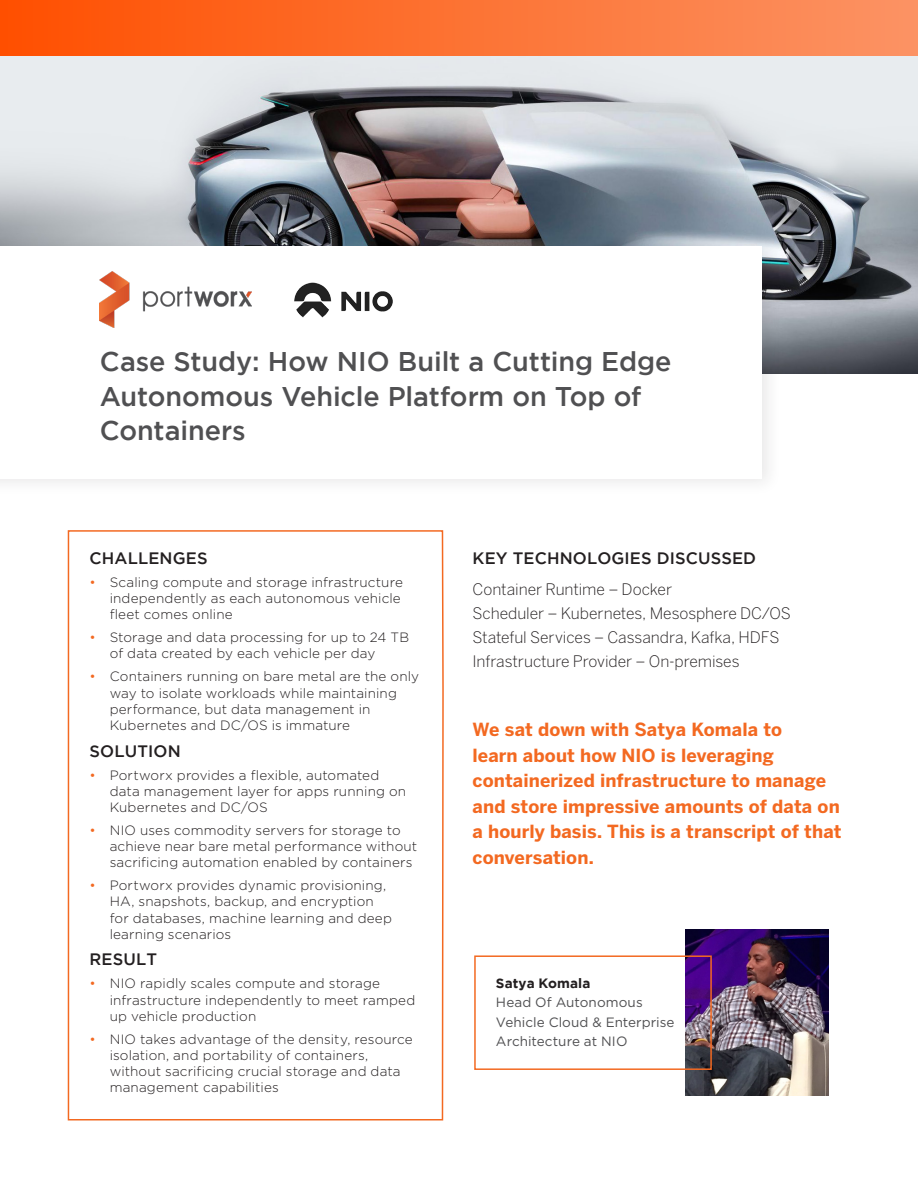
<style>
.page{position:relative;width:918px;height:1188px;background:#fff}
.page>*{position:absolute;margin:0;border:0;box-sizing:border-box;transform-origin:0 0}
.Head_1{font:500 27px/34.5px "Gotham";letter-spacing:-.005em;color:#505052}
.Subhead_2{font:700 18px/25.5px "Benton Sans";letter-spacing:.005em;color:#f36921}
.Head_2{font:500 16.5px "Gotham";letter-spacing:.01em;color:#231f20}
.Body_Text_Normal{font:300 15.75px "Benton Sans";letter-spacing:-.005em;color:#231f20}
.t1{font:300 13.5px/16.2px "Gotham";letter-spacing:.01em;color:#231f20}
.Sidebar{font:13.5px/19.5px "Gotham";letter-spacing:.005em;color:#505052}
.Sidebar-2{font:700 13.5px "Gotham";letter-spacing:.01em;color:#231f20}
.s1{color:#f36921}
</style>
<div class="page">
<img style="left:0;top:56px;width:918px;height:318px">
<div style="left:0;top:0;width:918px;height:56px;background:linear-gradient(to right,#ff5000,#fb9465)"></div>
<div style="left:0;top:234px;width:783px;height:263px;background:#231f20;opacity:.1"></div>
<div style="left:0;top:246px;width:761px;height:233px;background:#fff"></div>
<img style="left:686px;top:930px;width:143px;height:166px">
<svg style="left:67px;top:530px;width:377px;height:591px"></svg>
<div style="left:474px;top:955px;width:238px;height:115px;border:2px solid #f36921"></div>
<img style="left:100px;top:272px;width:152px;height:56px">
<img style="left:294px;top:282px;width:99px;height:36px">
<p class="Head_1" style="left:100px;top:344px;width:573px">Case Study: How NIO Built a Cutting Edge<br>Autonomous Vehicle Platform on Top of<br>Containers</p>
<p class="Head_2" style="left:90px;top:549px;width:120px">CHALLENGES</p>
<p class="t1" style="left:110px;top:574px;width:295px;text-indent:-20px"><span class="s1">•</span> Scaling compute and storage infrastructure independently as each autonomous vehicle fleet comes online</p>
<p class="t1" style="left:110px;top:629px;width:301px;text-indent:-20px"><span class="s1">•</span> Storage and data processing for up to 24 TB of data created by each vehicle per day</p>
<p class="t1" style="left:110px;top:668px;width:311px;text-indent:-20px"><span class="s1">•</span> Containers running on bare metal are the only way to isolate workloads while maintaining performance, but data management in Kubernetes and DC/OS is immature</p>
<p class="Head_2" style="left:90px;top:741px;width:93px">SOLUTION</p>
<p class="t1" style="left:110px;top:766px;width:298px;text-indent:-20px"><span class="s1">•</span> Portworx provides a flexible, automated data management layer for apps running on<br>Kubernetes and DC/OS</p>
<p class="t1" style="left:110px;top:822px;width:309px;text-indent:-20px"><span class="s1">•</span> NIO uses commodity servers for storage to achieve near bare metal performance without sacrificing automation enabled by containers</p>
<p class="t1" style="left:110px;top:877px;width:284px;text-indent:-20px"><span class="s1">•</span> Portworx provides dynamic provisioning, HA, snapshots, backup, and encryption for databases, machine learning and deep learning scenarios</p>
<p class="Head_2" style="left:90px;top:950px;width:69px">RESULT</p>
<p class="t1" style="left:110px;top:975px;width:307px;text-indent:-20px"><span class="s1">•</span> NIO rapidly scales compute and storage infrastructure independently to meet ramped up vehicle production</p>
<p class="t1" style="left:110px;top:1031px;width:305px;text-indent:-20px"><span class="s1">•</span> NIO takes advantage of the density, resource isolation, and portability of containers, without sacrificing crucial storage and data management capabilities</p>
<p class="Head_2" style="left:473px;top:549px;width:285px">KEY TECHNOLOGIES DISCUSSED</p>
<p class="Body_Text_Normal" style="left:472px;top:580px;width:201px">Container Runtime – Docker</p>
<p class="Body_Text_Normal" style="left:472px;top:604px;width:320px">Scheduler – Kubernetes, Mesosphere DC/OS</p>
<p class="Body_Text_Normal" style="left:472px;top:628px;width:308px">Stateful Services – Cassandra, Kafka, HDFS</p>
<p class="Body_Text_Normal" style="left:472px;top:652px;width:269px">Infrastructure Provider – On-premises</p>
<p class="Subhead_2" style="left:472px;top:717px;width:371px">We sat down with Satya Komala to<br>learn about how NIO is leveraging containerized infrastructure to manage and store impressive amounts of data on a hourly basis. This is a transcript of that conversation.</p>
<p class="Sidebar-2" style="left:496px;top:975px;width:96px">Satya Komala</p>
<p class="Sidebar" style="left:496px;top:993px;width:180px">Head Of Autonomous<br>Vehicle Cloud &amp; Enterprise<br>Architecture at NIO</p>
</div>
